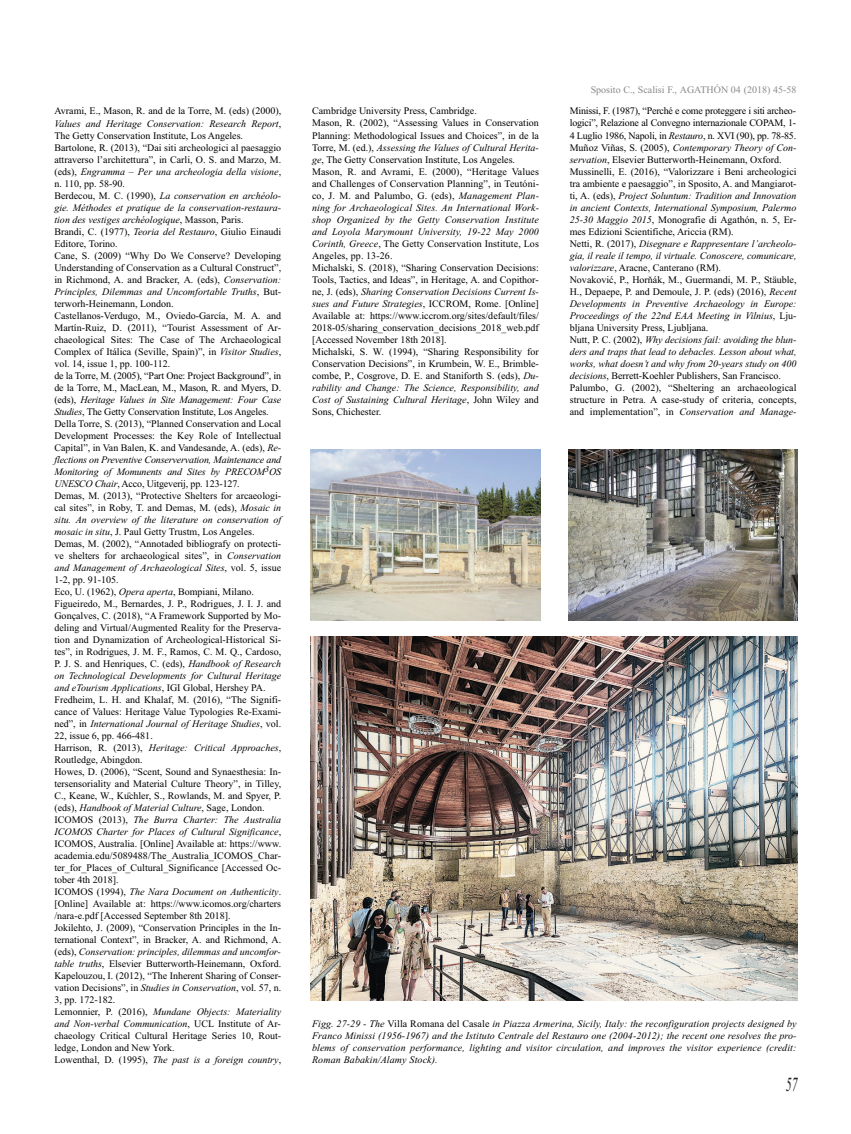
<style>
.page{position:relative;width:851px;height:1134px;background:#fff}
.page>*{position:absolute;margin:0;border:0;box-sizing:border-box;transform-origin:0 0}
.t1{font:italic 20px "Times New Roman";color:#231f20;scale:.6 1}
.t2{font:10px/12px "Times New Roman";color:#000}
.t3{font:italic 10px/12px "Times New Roman";letter-spacing:.01em;color:#000;text-align:justify}
.t4{font:10px "Times New Roman";color:#8a8989}
.s1{font-style:italic}
.s2{font-style:normal}
</style>
<div class="page">
<img style="left:311px;top:449px;width:229px;height:172px">
<img style="left:311px;top:637px;width:486px;height:364px">
<img style="left:568px;top:449px;width:229px;height:172px">
<p class="t4" style="left:590px;top:84px;width:207px">Sposito C., Scalisi F., AGATHÓN 04 (2018) 45-58</p>
<p class="t2" style="left:54px;top:105px;width:229px">Avrami, E., Mason, R. and de la Torre, M. (eds) (2000), <span class="s1">Values and Heritage Conservation: Research Report</span>, The Getty Conservation Institute, Los Angeles.<br>Bartolone, R. (2013), “Dai siti archeologici al paesaggio attraverso l’architettura”, in Carli, O. S. and Marzo, M. (eds), <span class="s1">engramma – Per una archeologia della visione</span>, n. 110, pp. 58-90.<br>Berdecou, M. C. (1990), <span class="s1">La conservation en archéolo&shy;gie. Méthodes et pratique de la conservation-restaura&shy;tion des vestiges archéologique</span>, Masson, Paris.<br>Brandi, C. (1977), <span class="s1">teoria del Restauro</span>, Giulio Einaudi Editore, Torino.<br>Cane, S. (2009) “Why Do We Conserve? Developing Understanding of Conservation as a Cultural Construct”, in Richmond, A. and Bracker, A. (eds), <span class="s1">Conservation:<br>Principles, dilemmas and Uncomfortable truths</span>, But&shy;terworh-Heinemann, London.<br>Castellanos-Verdugo, M., Oviedo-García, M. A. and Martín-Ruiz, D. (2011), “Tourist Assessment of Ar&shy;chaeological Sites: The Case of The Archaeological Complex of Itálica (Seville, Spain)”, in <span class="s1">Visitor studies</span>, vol. 14, issue 1, pp. 100-112.<br>de la Torre, M. (2005), “Part One: Project Background”, in de la Torre, M., MacLean, M., Mason, R. and Myers, D. (eds), <span class="s1">Heritage Values in site Management: Four Case studies</span>, The Getty Conservation Institute, Los Angeles.<br>Della Torre, S. (2013), “Planned Conservation and Local Development Processes: the Key Role of Intellectual Capital”, in Van Balen, K. and Vandesande, A. (eds), <span class="s1">Re&shy;flections on Preventive Conservervation, Maintenance and Monitoring of Momunents and sites by PReCoM</span><sup>3</sup><span class="s1">os UNesCo Chair</span>, Acco, Uitgeverij, pp. 123-127.<br>Demas, M. (2013), “Protective Shelters for arcaeologi&shy;cal sites”, in Roby, T. and Demas, M. (eds), <span class="s1">Mosaic in situ. An overview of the literature on conservation of mosaic in situ</span>, J. Paul Getty Trustm, Los Angeles.<br>Demas, M. (2002), “Annotaded bibliografy on protecti&shy;ve shelters for archaeological sites”, in <span class="s1">Conservation and Management of Archaeological sites</span>, vol. 5, issue 1-2, pp. 91-105.<br>Eco, U. (1962), <span class="s1">opera aperta</span>, Bompiani, Milano.<br>Figueiredo, M., Bernardes, J. P., Rodrigues, J. I. J. and Gonçalves, C. (2018), “A Framework Supported by Mo&shy;deling and Virtual/Augmented Reality for the Preserva&shy;tion and Dynamization of Archeological-Historical Si&shy;tes”, in Rodrigues, J. M. F., Ramos, C. M. Q., Cardoso, P. J. S. and Henriques, C. (eds), <span class="s1">Handbook of Research on technological developments for Cultural Heritage and etourism Applications</span>, IGI Global, Hershey PA.<br>Fredheim, L. H. and Khalaf, M. (2016), “The Signifi&shy;cance of Values: Heritage Value Typologies Re-Exami&shy;ned”, in <span class="s1">International Journal of Heritage studies</span>, vol.<br>22, issue 6, pp. 466-481.<br>Harrison, R. (2013), <span class="s1">Heritage: Critical Approaches</span>, Routledge, Abingdon.<br>Howes, D. (2006), “Scent, Sound and Synaesthesia: In&shy;tersensoriality and Material Culture Theory”, in Tilley, C., Keane, W., Küchler, S., Rowlands, M. and Spyer, P. (eds), <span class="s1">Handbook of Material Culture</span>, Sage, London.<br>ICOMOS (2013), <span class="s1">the burra Charter: the Australia ICoMos Charter for Places of Cultural significance</span>, ICOMOS, Australia. [Online] Available at: https://www. academia.edu/5089488/The_Australia_ICOMOS_Char&shy;ter_for_Places_of_Cultural_Significance [Accessed Oc&shy;tober 4th 2018].<br>ICOMOS (1994), <span class="s1">the Nara document on Authenticity</span>. [Online] Available at: https://www.icomos.org/charters /nara-e.pdf [Accessed September 8th 2018].<br>Jokilehto, J. (2009), “Conservation Principles in the In&shy;ternational Context”, in Bracker, A. and Richmond, A. (eds), <span class="s1">Conservation: principles, dilemmas and uncomfor&shy;table truths</span>, Elsevier Butterworth-Heinemann, Oxford.<br>Kapelouzou, I. (2012), “The Inherent Sharing of Conser&shy;vation Decisions”, in <span class="s1">studies in Conservation</span>, vol. 57, n.<br>3, pp. 172-182.<br>Lemonnier, P. (2016), <span class="s1">Mundane objects: Materiality and Non-verbal Communication</span>, UCL Institute of Ar&shy;chaeology Critical Cultural Heritage Series 10, Rout&shy;ledge, London and New York.<br>Lowenthal, D. (1995), <span class="s1">the past is a foreign country</span>,</p>
<p class="t2" style="left:569px;top:105px;width:228px">Minissi, F. (1987), “Perché e come proteggere i siti archeo&shy;logici”, Relazione al Convegno internazionale COPAM, 1- 4 Luglio 1986, Napoli, in <span class="s1">Restauro</span>, n. XVI (90), pp. 78-85.<br>Muñoz Viñas, S. (2005), <span class="s1">Contemporary theory of Con&shy;servation</span>, Elsevier Butterworth-Heinemann, Oxford.<br>Mussinelli, E. (2016), “Valorizzare i Beni archeologici tra ambiente e paesaggio”, in Sposito, A. and Mangiarot&shy;ti, A. (eds), <span class="s1">Project soluntum: tradition and Innovation in ancient Contexts, International symposium, Palermo 25-30 Maggio 2015</span>, Monografie di Agathón, n. 5, Er&shy;mes Edizioni Scientifiche, Ariccia (RM).<br>Netti, R. (2017), <span class="s1">disegnare e Rappresentare l’archeolo&shy;gia, il reale il tempo, il virtuale. Conoscere, comunicare, valorizzare</span>, Aracne, Canterano (RM).<br>Novaković, P., Horňák, M., Guermandi, M. P., Stäuble, H., Depaepe, P. and Demoule, J. P. (eds) (2016), <span class="s1">Recent developments in Preventive Archaeology in europe:<br>Proceedings of the 22nd eAA Meeting in Vilnius</span>, Lju&shy;bljana University Press, Ljubljana.<br>Nutt, P. C. (2002), <span class="s1">why decisions fail: avoiding the blun&shy;ders and traps that lead to debacles. Lesson about what, works, what doesn’t and why from 20-years study on 400 decisions</span>, Berrett-Koehler Publishers, San Francisco.<br>Palumbo, G. (2002), “Sheltering an archaeological structure in Petra. A case-study of criteria, concepts, and implementation”, in <span class="s1">Conservation and Manage-</span></p>
<p class="t2" style="left:312px;top:105px;width:229px">Cambridge University Press, Cambridge.<br>Mason, R. (2002), “Assessing Values in Conservation Planning: Methodological Issues and Choices”, in de la Torre, M. (ed.), <span class="s1">Assessing the Values of Cultural Herita&shy;ge</span>, The Getty Conservation Institute, Los Angeles.<br>Mason, R. and Avrami, E. (2000), “Heritage Values and Challenges of Conservation Planning”, in Teutóni&shy;co, J. M. and Palumbo, G. (eds), <span class="s1">Management Plan&shy;ning for Archaeological sites. An International work&shy;shop organized by the Getty Conservation Institute and Loyola Marymount University, 19-22 May 2000<br>Corinth, Greece</span>, The Getty Conservation Institute, Los Angeles, pp. 13-26.<br>Michalski, S. (2018), “Sharing Conservation Decisions:<br>Tools, Tactics, and Ideas”, in Heritage, A. and Copithor&shy;ne, J. (eds), <span class="s1">sharing Conservation decisions Current Is&shy;sues and Future strategies</span>, ICCROM, Rome. [Online] Available at: https://www.iccrom.org/sites/default/files/ 2018-05/sharing_conservation_decisions_2018_web.pdf [Accessed November 18th 2018].<br>Michalski, S. W. (1994), “Sharing Responsibility for Conservation Decisions”, in Krumbein, W. E., Brimble&shy;combe, P., Cosgrove, D. E. and Staniforth S. (eds), <span class="s1">du&shy;rability and Change: the science, Responsibility, and Cost of sustaining Cultural Heritage</span>, John Wiley and Sons, Chichester.</p>
<p class="t3" style="left:312px;top:1017px;width:486px">Figg. 27-29 - the <span class="s2">Villa Romana del Casale</span> in Piazza Armerina, sicily, Italy: the reconfiguration projects designed by Franco Minissi (1956-1967) and the Istituto Centrale del Restauro one (2004-2012); the recent one resolves the pro&shy;blems of conservation performance, lighting and visitor circulation, and improves the visitor experience (credit:<br>Roman babakin/Alamy stock).</p>
<h1 class="t1" style="left:785px;top:1072px;width:21px">57</h1>
</div>
